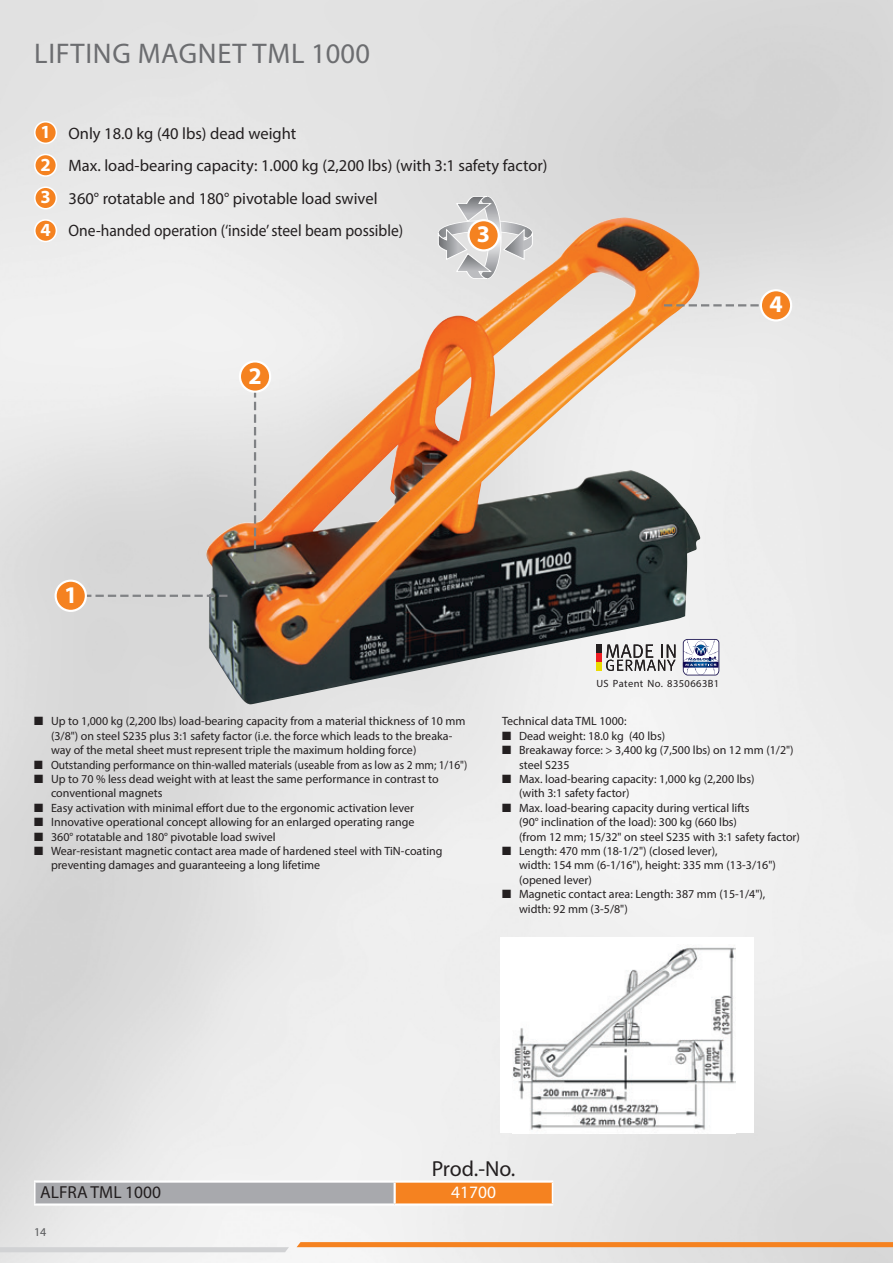
<style>
.page{position:relative;width:893px;height:1263px;background:#fff}
.page>*{position:absolute;margin:0;border:0;box-sizing:border-box;transform-origin:0 0}
.Ü2_Grey-Design{font:28.5px "Myriad Pro";letter-spacing:.025em;color:#6c6d70}
.Detail_Punkt_Kreis{font:700 24px "Myriad Pro";color:#fff}
.Art-Nr_Überschrift_g{font:21.75px "Myriad Pro";letter-spacing:-.005em;color:#231f20}
.t1{font:700 18.6px "Myriad Pro";color:#fff}
.Art-Name_zu_Art-Nr{font:17.4px "Myriad Pro";color:#231f20}
.Art-Nr_rechts{font:17.4px "Myriad Pro";color:#fff}
.Aufzählpunkte_Vortei{font:16.5px "Myriad Pro";color:#231f20}
.Aufzählpunkte_Vortei-2{font:16.5px "Myriad Pro";color:#231f20;scale:.94 1}
.Aufzählungen_Rotes_K{font:12px/14.4px "Myriad Pro";color:#231f20}
.Aufzählungen_Rotes_K-2{font:12px "Myriad Pro";color:#231f20;scale:.95 1}
.t2{font:12px "Myriad Pro";color:#57585a}
.US_Patentnr{font:10.5px "Myriad Pro";letter-spacing:.04em;color:#231f20}
</style>
<div class="page">
<img style="left:0;top:0;width:893px;height:1263px">
<svg style="left:297px;top:1242px;width:596px;height:5px;background:#f48424"></svg>
<svg style="left:0;top:1247px;width:289px;height:5px"></svg>
<div style="left:35px;top:1181px;width:360px;height:23px;background:#a8a9ad"></div>
<div style="left:395px;top:1181px;width:157px;height:23px;background:#f58220"></div>
<hr style="left:34px;top:1180px;width:361px;height:3px;background:#fff">
<hr style="left:395px;top:1180px;width:158px;height:3px;background:#fff">
<hr style="left:394px;top:1183px;width:2px;height:20px;background:#fff">
<hr style="left:34px;top:1203px;width:361px;height:3px;background:#fff">
<hr style="left:395px;top:1203px;width:158px;height:3px;background:#fff">
<hr style="left:34px;top:1183px;width:2px;height:20px;background:#fff">
<svg style="left:552px;top:1183px;width:1px;height:20px"></svg>
<img style="left:206px;top:218px;width:418px;height:480px">
<div style="left:500px;top:937px;width:254px;height:196px;background:#fff"></div>
<img style="left:512px;top:947px;width:223px;height:183px">
<svg style="left:664px;top:304px;width:96px;height:2px"></svg>
<div style="left:761px;top:290px;width:30px;height:30px;background:#f58220;border-radius:50%"></div>
<div style="left:760px;top:289px;width:32px;height:33px;border:2px solid #fff;border-radius:50%"></div>
<svg style="left:254px;top:393px;width:2px;height:168px"></svg>
<div style="left:240px;top:361px;width:30px;height:31px;background:#f58220;border-radius:50%"></div>
<div style="left:239px;top:360px;width:32px;height:33px;border:2px solid #fff;border-radius:50%"></div>
<svg style="left:87px;top:595px;width:140px;height:2px"></svg>
<div style="left:56px;top:581px;width:30px;height:30px;background:#f58220;border-radius:50%"></div>
<div style="left:55px;top:580px;width:32px;height:32px;border:2px solid #fff;border-radius:50%"></div>
<div style="left:35px;top:122px;width:21px;height:21px;background:#f58220;border-radius:50%"></div>
<div style="left:34px;top:121px;width:23px;height:23px;border:2px solid #fff;border-radius:50%"></div>
<div style="left:35px;top:154px;width:21px;height:22px;background:#f58220;border-radius:50%"></div>
<div style="left:34px;top:154px;width:23px;height:23px;border:2px solid #fff;border-radius:50%"></div>
<div style="left:35px;top:187px;width:21px;height:22px;background:#f58220;border-radius:50%"></div>
<div style="left:34px;top:186px;width:23px;height:24px;border:2px solid #fff;border-radius:50%"></div>
<div style="left:35px;top:220px;width:21px;height:21px;background:#f58220;border-radius:50%"></div>
<div style="left:34px;top:219px;width:23px;height:23px;border:2px solid #fff;border-radius:50%"></div>
<svg style="left:438px;top:196px;width:95px;height:83px;background:#cfcfd0"></svg>
<div style="left:468px;top:220px;width:31px;height:30px;background:#f58220;border-radius:50%"></div>
<div style="left:467px;top:219px;width:33px;height:32px;border:2px solid #fff;border-radius:50%"></div>
<svg style="left:683px;top:639px;width:36px;height:36px"></svg>
<svg style="left:606px;top:644px;width:69px;height:27px"></svg>
<div style="left:596px;top:644px;width:6px;height:9px;background:#231f20"></div>
<div style="left:596px;top:653px;width:6px;height:9px;background:#ee1d23"></div>
<div style="left:596px;top:662px;width:6px;height:9px;background:#ebdb01"></div>
<p class="Ü2_Grey-Design" style="left:34px;top:36px;width:337px">LIFTING MAGNET TML 1000</p>
<p class="t1" style="left:40px;top:120px;width:12px">1</p>
<p class="t1" style="left:40px;top:152px;width:12px">2</p>
<p class="t1" style="left:40px;top:185px;width:12px">3</p>
<p class="t1" style="left:40px;top:218px;width:12px">4</p>
<p class="Aufzählpunkte_Vortei" style="left:69px;top:123px;width:229px">Only 18.0 kg (40 lbs) dead weight</p>
<p class="Aufzählpunkte_Vortei" style="left:69px;top:155px;width:481px">Max. load-bearing capacity: 1.000 kg (2,200 lbs) (with 3:1 safety factor)</p>
<p class="Aufzählpunkte_Vortei" style="left:69px;top:188px;width:311px">360° rotatable and 180° pivotable load swivel</p>
<p class="Aufzählpunkte_Vortei-2" style="left:69px;top:221px;width:358px">One-handed operation (‘inside’ steel beam possible)</p>
<p class="Detail_Punkt_Kreis" style="left:477px;top:218px;width:15px">3</p>
<p class="Detail_Punkt_Kreis" style="left:248px;top:360px;width:15px">2</p>
<p class="Detail_Punkt_Kreis" style="left:769px;top:289px;width:15px">4</p>
<p class="Detail_Punkt_Kreis" style="left:64px;top:579px;width:15px">1</p>
<p class="US_Patentnr" style="left:596px;top:677px;width:124px">US Patent No. 8350663B1</p>
<p class="Aufzählungen_Rotes_K" style="left:51px;top:714px;width:416px;text-indent:-17px">■ Up to 1,000 kg (2,200 lbs) load-bearing capacity from a material thickness of 10 mm (3/8") on steel S235 plus 3:1 safety factor (i.e. the force which leads to the breaka&shy;way of the metal sheet must represent triple the maximum holding force)</p>
<p class="Aufzählungen_Rotes_K-2" style="left:34px;top:757px;width:458px">■ Outstanding performance on thin-walled materials (useable from as low as 2 mm; 1/16")</p>
<p class="Aufzählungen_Rotes_K" style="left:51px;top:772px;width:389px;text-indent:-17px">■ Up to 70 % less dead weight with at least the same performance in contrast to conventional magnets</p>
<p class="Aufzählungen_Rotes_K" style="left:34px;top:800px;width:382px">■ Easy activation with minimal effort due to the ergonomic activation lever</p>
<p class="Aufzählungen_Rotes_K" style="left:34px;top:815px;width:382px">■ Innovative operational concept allowing for an enlarged operating range</p>
<p class="Aufzählungen_Rotes_K" style="left:34px;top:829px;width:243px">■ 360° rotatable and 180° pivotable load swivel</p>
<p class="Aufzählungen_Rotes_K" style="left:51px;top:844px;width:393px;text-indent:-17px">■ Wear-resistant magnetic contact area made of hardened steel with TiN-coating preventing damages and guaranteeing a long lifetime</p>
<p class="Aufzählungen_Rotes_K" style="left:502px;top:714px;width:126px">Technical data TML 1000:</p>
<p class="Aufzählungen_Rotes_K" style="left:502px;top:728px;width:165px">■ Dead weight: 18.0 kg (40 lbs)</p>
<p class="Aufzählungen_Rotes_K" style="left:519px;top:743px;width:276px;text-indent:-17px">■ Breakaway force: &gt; 3,400 kg (7,500 lbs) on 12 mm (1/2") steel S235</p>
<p class="Aufzählungen_Rotes_K" style="left:519px;top:772px;width:237px;text-indent:-17px">■ Max. load-bearing capacity: 1,000 kg (2,200 lbs) (with 3:1 safety factor)</p>
<p class="Aufzählungen_Rotes_K" style="left:519px;top:800px;width:282px;text-indent:-17px">■ Max. load-bearing capacity during vertical lifts<br>(90° inclination of the load): 300 kg (660 lbs)<br>(from 12 mm; 15/32" on steel S235 with 3:1 safety factor)</p>
<p class="Aufzählungen_Rotes_K" style="left:519px;top:844px;width:258px;text-indent:-17px">■ Length: 470 mm (18-1/2") (closed lever),<br>width: 154 mm (6-1/16"), height: 335 mm (13-3/16") (opened lever)</p>
<p class="Aufzählungen_Rotes_K" style="left:519px;top:887px;width:248px;text-indent:-17px">■ Magnetic contact area: Length: 387 mm (15-1/4"), width: 92 mm (3-5/8")</p>
<p class="Art-Nr_Überschrift_g" style="left:432px;top:1155px;width:85px">Prod.-No.</p>
<p class="Art-Name_zu_Art-Nr" style="left:40px;top:1182px;width:122px">ALFRA TML 1000</p>
<p class="Art-Nr_rechts" style="left:451px;top:1182px;width:46px">41700</p>
<p class="t2" style="left:34px;top:1225px;width:14px">14</p>
</div>
